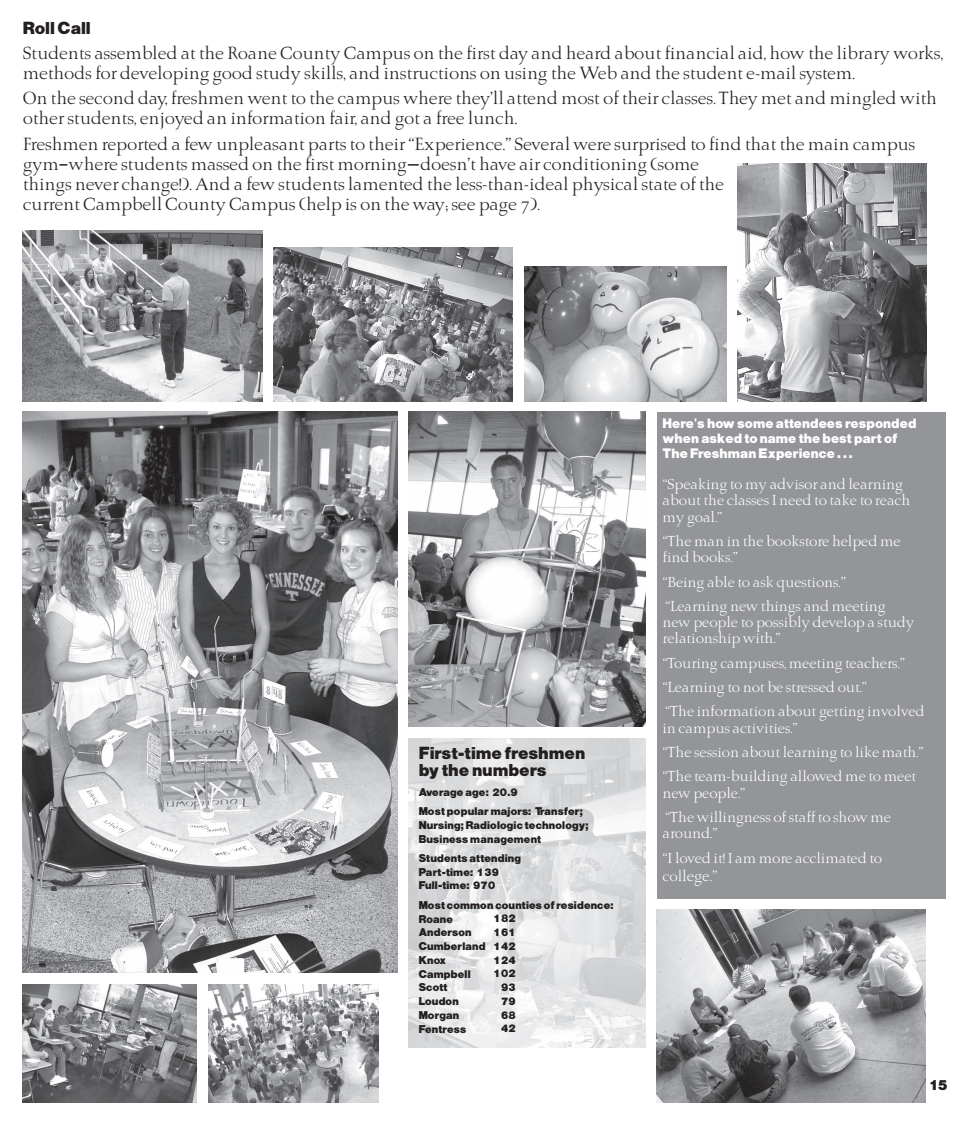
<style>
.page{position:relative;width:968px;height:1125px;background:#fff}
.page>*{position:absolute;margin:0;border:0;box-sizing:border-box;transform-origin:0 0}
.t1{font:17.5px/20px "Brunella";color:#231f20}
.t2{font:17.5px/17.5px "Alpist";color:#231f20}
.t3{font:15px "Brunella";color:#fff}
.t4{font:15px "Alpist";color:#231f20}
.t5{font:14.38px/24.4px "Brunella";color:#fff}
.t6{font:13.75px/15px "Alpist";color:#fff}
.t7{font:11.25px/13.8px "Alpist";color:#231f20}
.s1{font-size:14.38px}
</style>
<div class="page">
<img style="left:22px;top:984px;width:175px;height:118px">
<img style="left:22px;top:230px;width:241px;height:171px">
<img style="left:273px;top:248px;width:240px;height:153px">
<img style="left:409px;top:412px;width:236px;height:315px">
<img style="left:208px;top:984px;width:170px;height:118px">
<img style="left:656px;top:910px;width:269px;height:192px">
<img style="left:524px;top:266px;width:202px;height:135px">
<img style="left:22px;top:412px;width:376px;height:561px">
<img style="left:409px;top:738px;width:236px;height:309px">
<div style="left:656px;top:412px;width:289px;height:486px;background:#939598"></div>
<img style="left:737px;top:164px;width:189px;height:237px">
<p class="t2" style="left:22px;top:19px;width:69px">Roll Call</p>
<p class="t1" style="left:22px;top:43px;width:921px">Students assembled at the Roane County Campus on the first day and heard about financial aid, how the library works, methods for developing good study skills, and instructions on using the Web and the student e-mail system.</p>
<p class="t1" style="left:22px;top:89px;width:915px">On the second day, freshmen went to the campus where they’ll attend most of their classes. They met and mingled with other students, enjoyed an information fair, and got a free lunch.</p>
<p class="t1" style="left:22px;top:135px;width:893px">Freshmen reported a few unpleasant parts to their “Experience.” Several were surprised to find that the main campus gym–where students massed on the first morning—doesn’t have air conditioning (some<br>things never change!). And a few students lamented the less-than-ideal physical state of the<br>current Campbell County Campus (help is on the way; see page 7).</p>
<p class="t2" style="left:418px;top:744px;width:168px">First-time freshmen by the numbers</p>
<p class="t7" style="left:418px;top:782px;width:166px;line-height:19.4px">Average age: 20.9<br>Most popular majors: Transfer;</p>
<p class="t7" style="left:418px;top:818px;width:171px">Nursing; Radiologic technology;<br>Business management</p>
<p class="t7" style="left:418px;top:851px;width:104px">Students attending<br>Part-time: 139<br>Full-time: 970</p>
<p class="t7" style="left:418px;top:898px;width:196px">Most common counties of residence:<br>Roane<br>Anderson<br>Cumberland<br>Knox<br>Campbell<br>Scott<br>Loudon<br>Morgan<br>Fentress</p>
<p class="t7" style="left:493px;top:912px;width:24px;text-align:right">182<br>161<br>142<br>124<br>102<br>93<br>79<br>68<br>42</p>
<p class="t6" style="left:662px;top:416px;width:255px">Here’s how some attendees responded when asked to name the best part of<br>The Freshman Experience . . .</p>
<p class="t5" style="left:662px;top:477px;width:249px;line-height:16.2px">“Speaking to my advisor and learning about the classes I need to take to reach my goal.”</p>
<p class="t5" style="left:662px;top:534px;width:239px;line-height:16.2px">“The man in the bookstore helped me find books.”</p>
<p class="t5" style="left:662px;top:570px;width:224px">“Being able to ask questions.” “Learning new things and meeting</p>
<p class="t5" style="left:662px;top:615px;width:253px;line-height:16.2px">new people to possibly develop a study relationship with.”</p>
<p class="t5" style="left:662px;top:651px;width:263px">“Touring campuses, meeting teachers.” “Learning to not be stressed out.”<br>“The information about getting involved</p>
<p class="t5" style="left:662px;top:716px;width:262px">in campus activities.”<br>“The session about learning to like math.” “The team-building allowed me to meet</p>
<p class="t5" style="left:662px;top:781px;width:230px">new people.”<br>“The willingness of staff to show me</p>
<p class="t5" style="left:662px;top:822px;width:221px">around.”<br>“I loved it! I am more acclimated to</p>
<p class="t3" style="left:662px;top:867px;width:56px"><span class="s1">col</span>lege.”</p>
<p class="t4" style="left:928px;top:1076px;width:20px">15</p>
</div>
